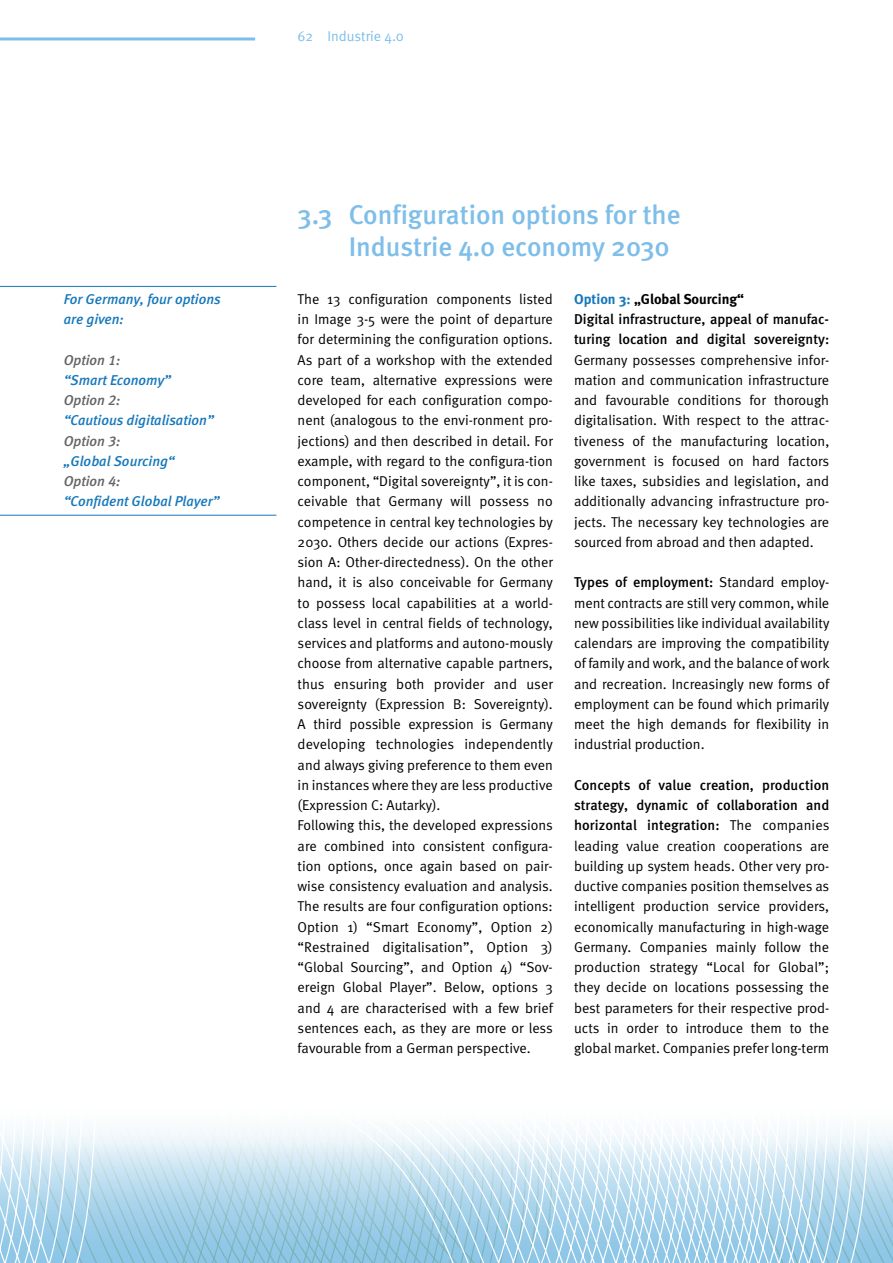
<style>
.page{position:relative;width:893px;height:1263px;background:#fff}
.page>*{position:absolute;margin:0;border:0;box-sizing:border-box;transform-origin:0 0}
.t1{font:500 27px/32.4px "Meta";color:#7ebee9}
.t2{font:14.25px/20.2px "Meta Normal";color:#000;text-align:justify}
.t3{font:500 14.25px/20.2px "Meta";color:#000}
.t4{font:italic 14.25px/20.2px "Meta Medium LF";color:#1778bb}
.t5{font:italic 14.25px "Meta Medium LF";color:#636466}
.t6{font:14.25px "Meta Normal";color:#7ebee9}
.s1{font-weight:700;color:#1778bb}
.s2{font-weight:700}
.s3{font-family:"Meta Normal";font-weight:400}
</style>
<div class="page">
<hr style="left:0;top:38px;width:255px;height:3px;background:#7ebee9">
<svg style="left:0;top:1128px;width:893px;height:135px"></svg>
<hr style="left:0;top:286px;width:276px;height:1px;background:#1778bb">
<hr style="left:0;top:515px;width:276px;height:1px;background:#1778bb">
<p class="t4" style="left:64px;top:288px;width:159px">For Germany, four options are given:</p>
<p class="t5" style="left:64px;top:351px;width:58px">Option 1:</p>
<p class="t4" style="left:64px;top:369px;width:109px">“Smart Economy”</p>
<p class="t5" style="left:64px;top:392px;width:58px">Option 2:</p>
<p class="t4" style="left:64px;top:410px;width:152px">“Cautious digitalisation”</p>
<p class="t5" style="left:64px;top:432px;width:58px">Option 3:</p>
<p class="t4" style="left:64px;top:450px;width:112px">„Global Sourcing“</p>
<p class="t5" style="left:64px;top:473px;width:58px">Option 4:</p>
<p class="t4" style="left:64px;top:491px;width:157px">“Confident Global Player”</p>
<p class="t6" style="left:298px;top:27px;width:108px">62 Industrie 4.0</p>
<h1 class="t1" style="left:349px;top:198px;width:333px;text-indent:-51px">3.3 Configuration options for the<br>Industrie 4.0 economy 2030</h1>
<p class="t2" style="left:298px;top:288px;width:257px;text-align:left">The 13 configuration components listed in Image 3-5 were the point of departure for determining the configuration options.<br>As part of a workshop with the extended core team, alternative expressions were developed for each configuration compo&shy;nent (analogous to the envi-ronment pro&shy;jections) and then described in detail. For example, with regard to the configura-tion component, “Digital sovereignty”, it is con&shy;ceivable that Germany will possess no competence in central key technologies by 2030. Others decide our actions (Expres&shy;sion A: Other-directedness). On the other hand, it is also conceivable for Germany to possess local capabilities at a world&shy;class level in central fields of technology, services and platforms and autono-mously choose from alternative capable partners, thus ensuring both provider and user sovereignty (Expression B: Sovereignty).<br>A third possible expression is Germany developing technologies independently and always giving preference to them even in instances where they are less productive (Expression C: Autarky).<br>Following this, the developed expressions are combined into consistent configura&shy;tion options, once again based on pair&shy;wise consistency evaluation and analysis.<br>The results are four configuration options:<br>Option 1) “Smart Economy”, Option 2) “Restrained digitalisation”, Option 3) “Global Sourcing”, and Option 4) “Sov&shy;ereign Global Player”. Below, options 3 and 4 are characterised with a few brief sentences each, as they are more or less favourable from a German perspective.</p>
<p class="t3" style="left:574px;top:289px;width:257px"><span class="s1">Option 3:</span> <span class="s2">„Global Sourcing“<br></span>Digital infrastructure, appeal of manufac&shy;turing location and digital sovereignty:</p>
<p class="t2" style="left:574px;top:349px;width:257px">Germany possesses comprehensive infor&shy;mation and communication infrastructure and favourable conditions for thorough digitalisation. With respect to the attrac&shy;tiveness of the manufacturing location, government is focused on hard factors like taxes, subsidies and legislation, and additionally advancing infrastructure pro&shy;jects. The necessary key technologies are sourced from abroad and then adapted.</p>
<p class="t3" style="left:574px;top:572px;width:257px">Types of employment: <span class="s3">Standard employ-</span></p>
<p class="t2" style="left:574px;top:592px;width:257px">ment contracts are still very common, while new possibilities like individual availability calendars are improving the compatibility of family and work, and the balance of work and recreation. Increasingly new forms of employment can be found which primarily meet the high demands for flexibility in industrial production.</p>
<p class="t3" style="left:574px;top:775px;width:257px;text-align:justify">Concepts of value creation, production strategy, dynamic of collaboration and horizontal integration: <span class="s3">The companies</span></p>
<p class="t2" style="left:574px;top:835px;width:257px">leading value creation cooperations are building up system heads. Other very pro&shy;ductive companies position themselves as intelligent production service providers, economically manufacturing in high-wage Germany. Companies mainly follow the production strategy “Local for Global”; they decide on locations possessing the best parameters for their respective prod&shy;ucts in order to introduce them to the global market. Companies prefer long-term</p>
</div>
